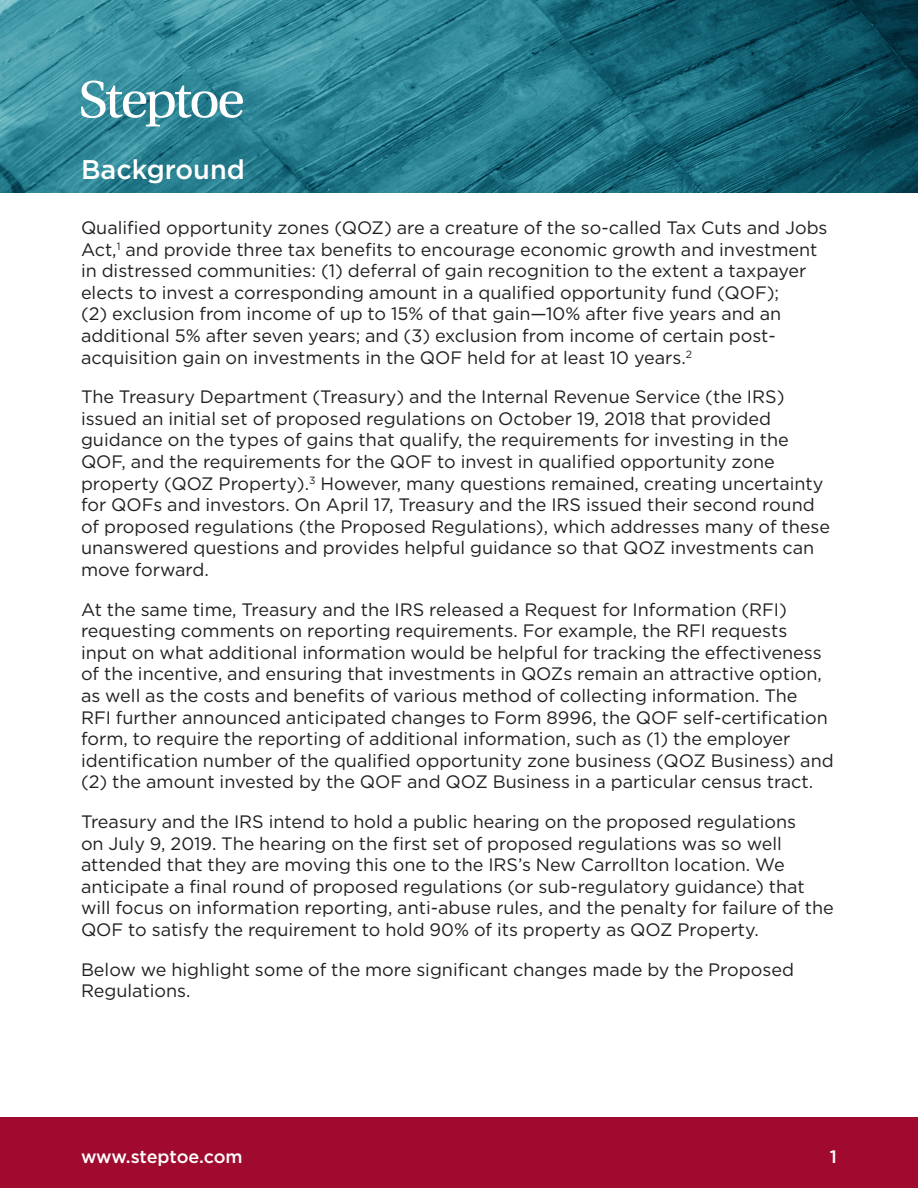
<style>
.page{position:relative;width:918px;height:1188px;background:#fff}
.page>*{position:absolute;margin:0;border:0;box-sizing:border-box;transform-origin:0 0}
.Heading_1{font:500 27px "Gotham";color:#fff}
.t1{font:18px/21.6px "Gotham";color:#231f20}
.t2{font:500 18px "Gotham";letter-spacing:-.01em;color:#fff}
</style>
<div class="page">
<div style="left:0;top:1118px;width:918px;height:70px;background:#a00a2f"></div>
<svg style="left:0;top:0;width:918px;height:192px;background:#257787"></svg>
<svg style="left:81px;top:81px;width:162px;height:45px"></svg>
<p class="Heading_1" style="left:81px;top:152px;width:165px">Background</p>
<p class="t1" style="left:81px;top:217px;width:748px">Qualified opportunity zones (QOZ) are a creature of the so-called Tax Cuts and Jobs Act,<sup>1</sup> and provide three tax benefits to encourage economic growth and investment in distressed communities: (1) deferral of gain recognition to the extent a taxpayer elects to invest a corresponding amount in a qualified opportunity fund (QOF);<br>(2) exclusion from income of up to 15% of that gain—10% after five years and an additional 5% after seven years; and (3) exclusion from income of certain post&shy;acquisition gain on investments in the QOF held for at least 10 years.<sup>2</sup></p>
<p class="t1" style="left:81px;top:386px;width:751px">The Treasury Department (Treasury) and the Internal Revenue Service (the IRS) issued an initial set of proposed regulations on October 19, 2018 that provided guidance on the types of gains that qualify, the requirements for investing in the QOF, and the requirements for the QOF to invest in qualified opportunity zone property (QOZ Property).<sup>3</sup> However, many questions remained, creating uncertainty for QOFs and investors. On April 17, Treasury and the IRS issued their second round of proposed regulations (the Proposed Regulations), which addresses many of these unanswered questions and provides helpful guidance so that QOZ investments can move forward.</p>
<p class="t1" style="left:81px;top:598px;width:754px">At the same time, Treasury and the IRS released a Request for Information (RFI) requesting comments on reporting requirements. For example, the RFI requests input on what additional information would be helpful for tracking the effectiveness of the incentive, and ensuring that investments in QOZs remain an attractive option, as well as the costs and benefits of various method of collecting information. The<br>RFI further announced anticipated changes to Form 8996, the QOF self-certification form, to require the reporting of additional information, such as (1) the employer identification number of the qualified opportunity zone business (QOZ Business) and (2) the amount invested by the QOF and QOZ Business in a particular census tract.</p>
<p class="t1" style="left:81px;top:811px;width:754px">Treasury and the IRS intend to hold a public hearing on the proposed regulations<br>on July 9, 2019. The hearing on the first set of proposed regulations was so well attended that they are moving this one to the IRS’s New Carrollton location. We anticipate a final round of proposed regulations (or sub-regulatory guidance) that will focus on information reporting, anti-abuse rules, and the penalty for failure of the QOF to satisfy the requirement to hold 90% of its property as QOZ Property.</p>
<p class="t1" style="left:81px;top:958px;width:714px">Below we highlight some of the more significant changes made by the Proposed<br>Regulations.</p>
<p class="t2" style="left:81px;top:1145px;width:163px">www.steptoe.com</p>
<p class="t2" style="left:830px;top:1145px;width:9px">1</p>
</div>
